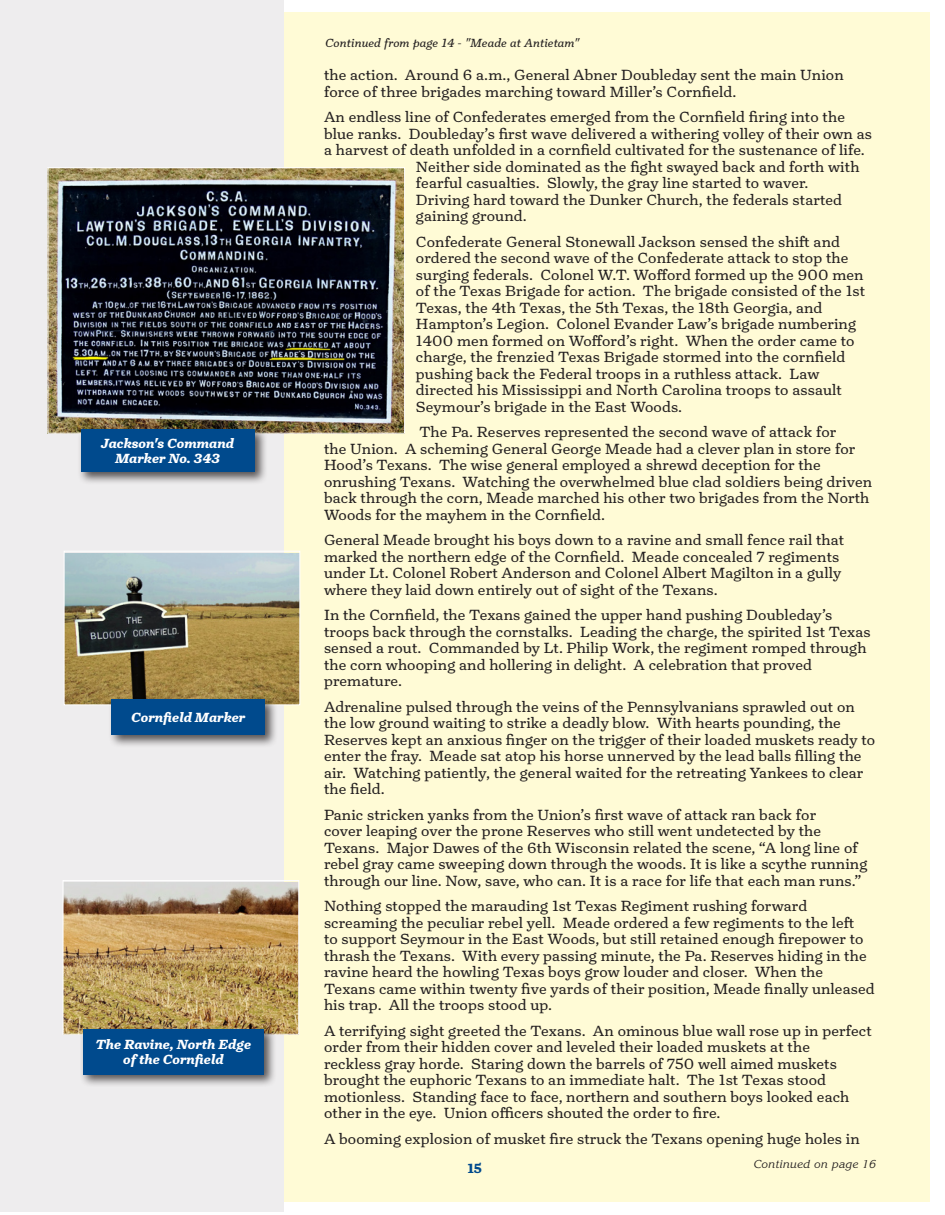
<style>
.page{position:relative;width:945px;height:1215px;background:#fff}
.page>*{position:absolute;margin:0;border:0;box-sizing:border-box;transform-origin:0 0}
.t1{font:15px/16.5px "Turnip";letter-spacing:.01em;color:#231f20}
.t2{font:italic 700 13.5px/15px "Turnip";letter-spacing:.01em;color:#fff;text-align:center}
.t3{font:700 13.5px "Turnip";color:#004a8d}
.t4{font:italic 12px "Turnip";letter-spacing:.01em;color:#231f20}
.t5{font:12px "Korinna Regular Italic DTC";color:#231f20}
</style>
<div class="page">
<div style="left:15px;top:13px;width:915px;height:1189px;background:#fffbd6"></div>
<div style="left:0;top:0;width:284px;height:1212px;background:#eeedee"></div>
<img style="left:66px;top:553px;width:232px;height:150px">
<div style="left:64px;top:551px;width:236px;height:154px;border:1px solid #fff"></div>
<div style="left:108px;top:696px;width:170px;height:52px;background:#231f20;opacity:.75"></div>
<div style="left:112px;top:699px;width:153px;height:36px;background:#004a8d"></div>
<img style="left:50px;top:169px;width:353px;height:263px">
<div style="left:48px;top:167px;width:357px;height:267px;border:1px solid #fff"></div>
<img style="left:65px;top:883px;width:232px;height:150px">
<div style="left:63px;top:880px;width:236px;height:155px;border:1px solid #fff"></div>
<div style="left:80px;top:1025px;width:197px;height:63px;background:#231f20;opacity:.75"></div>
<div style="left:83px;top:1029px;width:181px;height:46px;background:#004a8d"></div>
<div style="left:78px;top:426px;width:190px;height:59px;background:#231f20;opacity:.75"></div>
<div style="left:81px;top:429px;width:174px;height:43px;background:#004a8d"></div>
<p class="t2" style="left:101px;top:436px;width:134px">Jackson's Command<br>Marker No. 343</p>
<p class="t2" style="left:131px;top:710px;width:116px">Cornfield Marker</p>
<p class="t2" style="left:96px;top:1037px;width:157px">The Ravine, North Edge of the Cornfield</p>
<p class="t4" style="left:326px;top:35px;width:256px">Continued from page 14 - "Meade at Antietam"</p>
<p class="t1" style="left:324px;top:67px;width:521px">the action. Around 6 a.m., General Abner Doubleday sent the main Union force of three brigades marching toward Miller’s Cornfield.</p>
<p class="t1" style="left:324px;top:109px;width:522px">An endless line of Confederates emerged from the Cornfield firing into the</p>
<p class="t1" style="left:324px;top:125px;width:549px">blue ranks. Doubleday’s first wave delivered a withering volley of their own as</p>
<p class="t1" style="left:324px;top:142px;width:542px">a harvest of death unfolded in a cornfield cultivated for the sustenance of life.</p>
<p class="t1" style="left:416px;top:158px;width:445px">Neither side dominated as the fight swayed back and forth with</p>
<p class="t1" style="left:416px;top:175px;width:394px">fearful casualties. Slowly, the gray line started to waver.</p>
<p class="t1" style="left:416px;top:191px;width:428px">Driving hard toward the Dunker Church, the federals started</p>
<p class="t1" style="left:416px;top:208px;width:112px">gaining ground.</p>
<p class="t1" style="left:416px;top:233px;width:451px">Confederate General Stonewall Jackson sensed the shift and ordered the second wave of the Confederate attack to stop the surging federals. Colonel W.T. Wofford formed up the 900 men of the Texas Brigade for action. The brigade consisted of the 1st Texas, the 4th Texas, the 5th Texas, the 18th Georgia, and Hampton’s Legion. Colonel Evander Law’s brigade numbering 1400 men formed on Wofford’s right. When the order came to charge, the frenzied Texas Brigade stormed into the cornfield pushing back the Federal troops in a ruthless attack. Law directed his Mississippi and North Carolina troops to assault Seymour’s brigade in the East Woods.</p>
<p class="t1" style="left:324px;top:424px;width:550px;text-indent:95px">The Pa. Reserves represented the second wave of attack for<br>the Union. A scheming General George Meade had a clever plan in store for Hood’s Texans. The wise general employed a shrewd deception for the onrushing Texans. Watching the overwhelmed blue clad soldiers being driven back through the corn, Meade marched his other two brigades from the North Woods for the mayhem in the Cornfield.</p>
<p class="t1" style="left:324px;top:532px;width:522px">General Meade brought his boys down to a ravine and small fence rail that marked the northern edge of the Cornfield. Meade concealed 7 regiments under Lt. Colonel Robert Anderson and Colonel Albert Magilton in a gully where they laid down entirely out of sight of the Texans.</p>
<p class="t1" style="left:324px;top:607px;width:548px">In the Cornfield, the Texans gained the upper hand pushing Doubleday’s troops back through the cornstalks. Leading the charge, the spirited 1st Texas sensed a rout. Commanded by Lt. Philip Work, the regiment romped through the corn whooping and hollering in delight. A celebration that proved premature.</p>
<p class="t1" style="left:324px;top:698px;width:553px">Adrenaline pulsed through the veins of the Pennsylvanians sprawled out on the low ground waiting to strike a deadly blow. With hearts pounding, the Reserves kept an anxious finger on the trigger of their loaded muskets ready to enter the fray. Meade sat atop his horse unnerved by the lead balls filling the air. Watching patiently, the general waited for the retreating Yankees to clear the field.</p>
<p class="t1" style="left:324px;top:806px;width:545px">Panic stricken yanks from the Union’s first wave of attack ran back for<br>cover leaping over the prone Reserves who still went undetected by the Texans. Major Dawes of the 6th Wisconsin related the scene, “A long line of rebel gray came sweeping down through the woods. It is like a scythe running through our line. Now, save, who can. It is a race for life that each man runs.”</p>
<p class="t1" style="left:324px;top:898px;width:552px">Nothing stopped the marauding 1st Texas Regiment rushing forward screaming the peculiar rebel yell. Meade ordered a few regiments to the left<br>to support Seymour in the East Woods, but still retained enough firepower to thrash the Texans. With every passing minute, the Pa. Reserves hiding in the ravine heard the howling Texas boys grow louder and closer. When the Texans came within twenty five yards of their position, Meade finally unleased his trap. All the troops stood up.</p>
<p class="t1" style="left:324px;top:1022px;width:549px">A terrifying sight greeted the Texans. An ominous blue wall rose up in perfect order from their hidden cover and leveled their loaded muskets at the<br>reckless gray horde. Staring down the barrels of 750 well aimed muskets brought the euphoric Texans to an immediate halt. The 1st Texas stood motionless. Standing face to face, northern and southern boys looked each other in the eye. Union officers shouted the order to fire.</p>
<p class="t1" style="left:324px;top:1130px;width:537px">A booming explosion of musket fire struck the Texans opening huge holes in</p>
<p class="t3" style="left:467px;top:1159px;width:16px">15</p>
<p class="t5" style="left:753px;top:1158px;width:124px">Continued on page 16</p>
</div>
